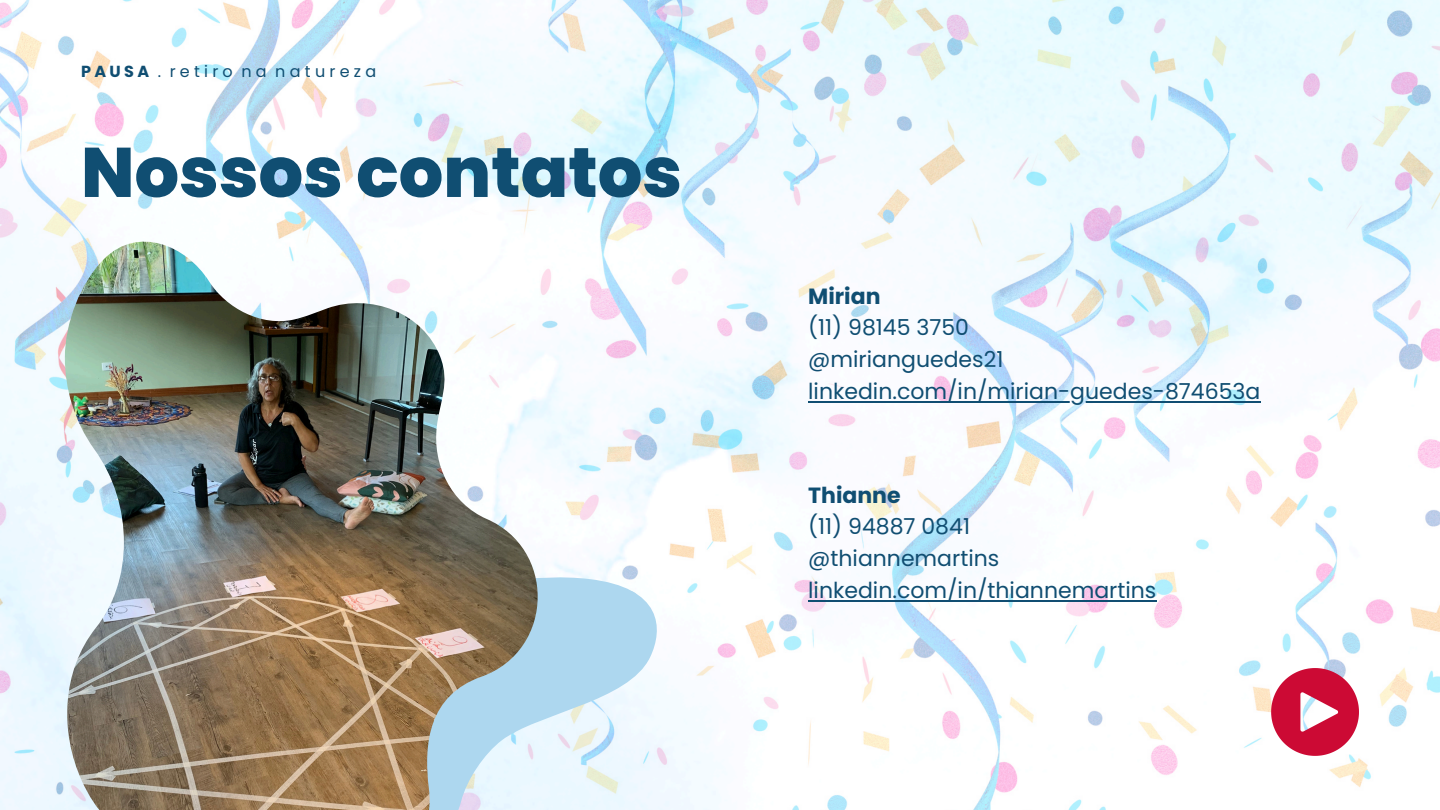
<style>
.page{position:relative;width:1440px;height:810px;background:#fff}
.page>*{position:absolute;margin:0;border:0;box-sizing:border-box;transform-origin:0 0}
.t1{font:800 70px "Poppins";color:#104e72}
.t2{font:22px/31.8px "Poppins";color:#104e72}
.t3{font:16px "Poppins";letter-spacing:.265em;color:#104e72}
.s1{font-weight:700}
</style>
<div class="page">
<img style="left:0;top:0;width:1440px;height:810px">
<svg style="left:1271px;top:668px;width:88px;height:88px"></svg>
<svg style="left:537px;top:492px;width:127px;height:318px"></svg>
<img style="left:63px;top:240px;width:474px;height:570px">
<hr style="left:808px;top:600px;width:348px;height:1px;background:#104e72">
<hr style="left:808px;top:401px;width:452px;height:1px;background:#104e72">
<p class="t3" style="left:81px;top:60px;width:297px"><span class="s1">PAUSA</span> . retiro na natureza</p>
<h1 class="t1" style="left:81px;top:123px;width:603px">Nossos contatos</h1>
<p class="t2" style="left:808px;top:281px;width:197px;line-height:31.5px"><span class="s1">Mirian<br></span>(11) 98145 3750 @mirianguedes21</p>
<h2 class="t2" style="left:808px;top:376px;width:454px">linkedin.com/in/mirian-guedes-874653a</h2>
<p class="t2" style="left:808px;top:480px;width:350px"><span class="s1">Thianne<br></span>(11) 94887 0841 @thiannemartins linkedin.com/in/thiannemartins</p>
</div>
